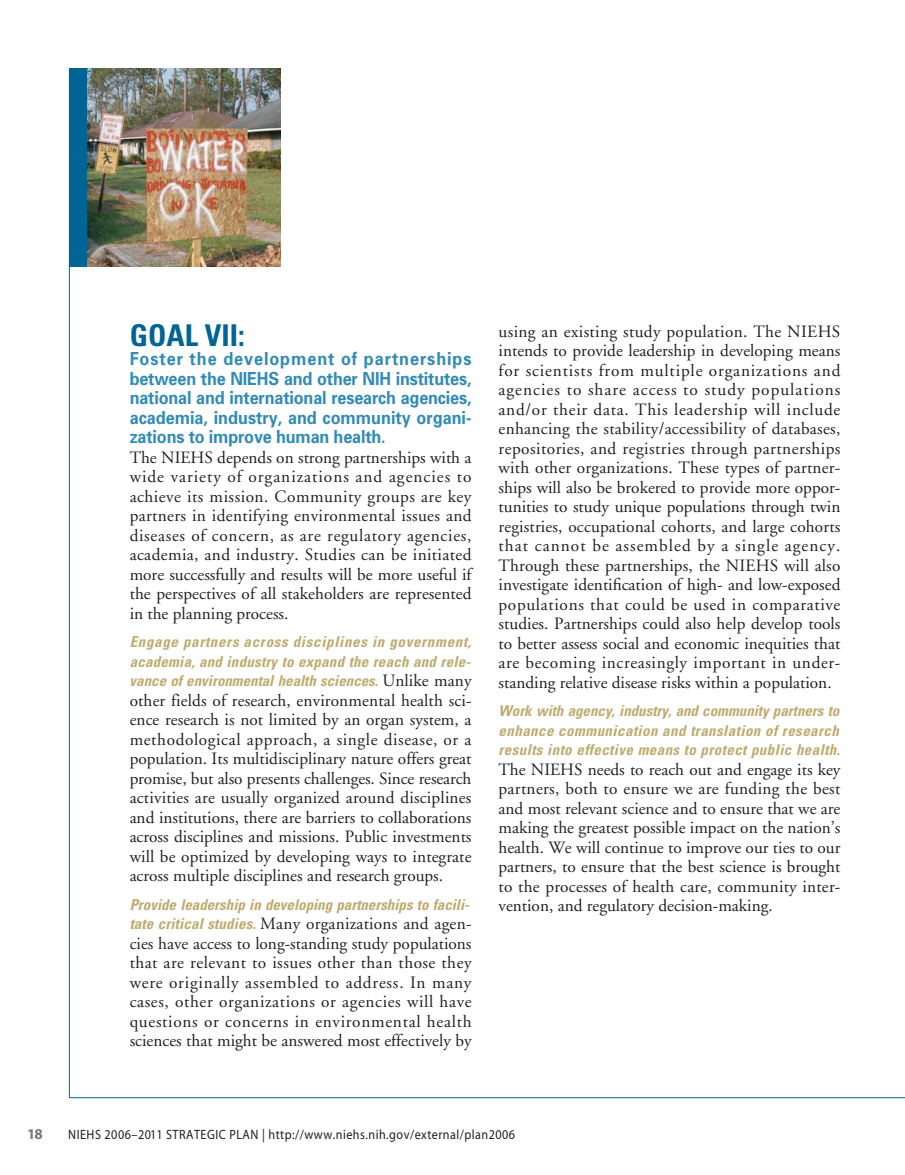
<style>
.page{position:relative;width:905px;height:1175px;background:#fff}
.page>*{position:absolute;margin:0;border:0;box-sizing:border-box;transform-origin:0 0}
.t1{font:700 condensed 30px "Univers";color:#006594}
.t2{font:700 18px/19.5px "Univers";letter-spacing:-.01em;color:#338bb5;text-align:justify;scale:.9 1}
.t3{font:17.25px/19.5px "Adobe Garamond";color:#231f20;text-align:justify}
.t4{font:italic 700 condensed 15px/19.5px "Univers";letter-spacing:.01em;color:#beac71;text-align:justify}
.t5{font:700 15px "Myriad";color:#76787a}
.t6{font:13.5px "Myriad";letter-spacing:.04em;color:#231f20;scale:.9 1}
.s1{font-family:"Adobe Garamond";font-weight:400;font-style:normal;font-stretch:normal;font-size:17.25px;color:#231f20}
.s2{font-family:"Univers";font-weight:700;font-style:italic;font-stretch:condensed;font-size:15px;color:#beac71}
</style>
<div class="page">
<hr style="left:69px;top:1097px;width:835px;height:1px;background:#006594">
<hr style="left:69px;top:69px;width:1px;height:1028px;background:#006594">
<img style="left:87px;top:69px;width:194px;height:198px">
<div style="left:69px;top:69px;width:18px;height:198px;background:#006594"></div>
<h2 class="t1" style="left:130px;top:324px;width:116px">GOAL VII:</h2>
<h4 class="t2" style="left:130px;top:351px;width:381px">Foster the development of partnerships between the NIEHS and other NIH institutes, national and international research agencies, academia, industry, and community organi&shy;zations to improve human health.</h4>
<p class="t3" style="left:130px;top:449px;width:343px">The NIEHS depends on strong partnerships with a wide variety of organizations and agencies to achieve its mission. Community groups are key partners in identifying environmental issues and diseases of concern, as are regulatory agencies, academia, and industry. Studies can be initiated more successfully and results will be more useful if the perspectives of all stakeholders are represented in the planning process.</p>
<p class="t4" style="left:130px;top:634px;width:346px">Engage partners across disciplines in government, academia, and industry to expand the reach and rele&shy;vance of environmental health sciences. <span class="s1">U n l i k e m a n y</span></p>
<p class="t3" style="left:130px;top:692px;width:343px">other fields of research, environmental health sci&shy;ence research is not limited by an organ system, a methodological approach, a single disease, or a population. Its multidisciplinary nature offers great promise, but also presents challenges. Since research activities are usually organized around disciplines and institutions, there are barriers to collaborations across disciplines and missions. Public investments will be optimized by developing ways to integrate across multiple disciplines and research groups.</p>
<p class="t4" style="left:130px;top:896px;width:344px">Provide leadership in developing partnerships to facili-</p>
<p class="t3" style="left:130px;top:915px;width:343px"><span class="s2">tate critical studies.</span> Many organizations and agen&shy;cies have access to long-standing study populations that are relevant to issues other than those they were originally assembled to address. In many cases, other organizations or agencies will have questions or concerns in environmental health sciences that might be answered most effectively by</p>
<p class="t3" style="left:498px;top:323px;width:343px">using an existing study population. The NIEHS intends to provide leadership in developing means for scientists from multiple organizations and agencies to share access to study populations and/or their data. This leadership will include enhancing the stability/accessibility of databases, repositories, and registries through partnerships with other organizations. These types of partner&shy;ships will also be brokered to provide more oppor&shy;tunities to study unique populations through twin registries, occupational cohorts, and large cohorts that cannot be assembled by a single agency.<br>Through these partnerships, the NIEHS will also investigate identification of high- and low-exposed populations that could be used in comparative studies. Partnerships could also help develop tools to better assess social and economic inequities that are becoming increasingly important in under&shy;standing relative disease risks within a population.</p>
<p class="t4" style="left:498px;top:702px;width:346px">Work with agency, industry, and community partners to enhance communication and translation of research results into effective means to protect public health.</p>
<p class="t3" style="left:498px;top:761px;width:343px">The NIEHS needs to reach out and engage its key partners, both to ensure we are funding the best and most relevant science and to ensure that we are making the greatest possible impact on the nation’s health. We will continue to improve our ties to our partners, to ensure that the best science is brought to the processes of health care, community inter&shy;vention, and regulatory decision-making.</p>
<p class="t5" style="left:27px;top:1128px;width:17px">18</p>
<p class="t6" style="left:68px;top:1129px;width:498px">NIEHS 2006–2011 STRATEGIC PLAN | http://www.niehs.nih.gov/external/plan2006</p>
</div>
